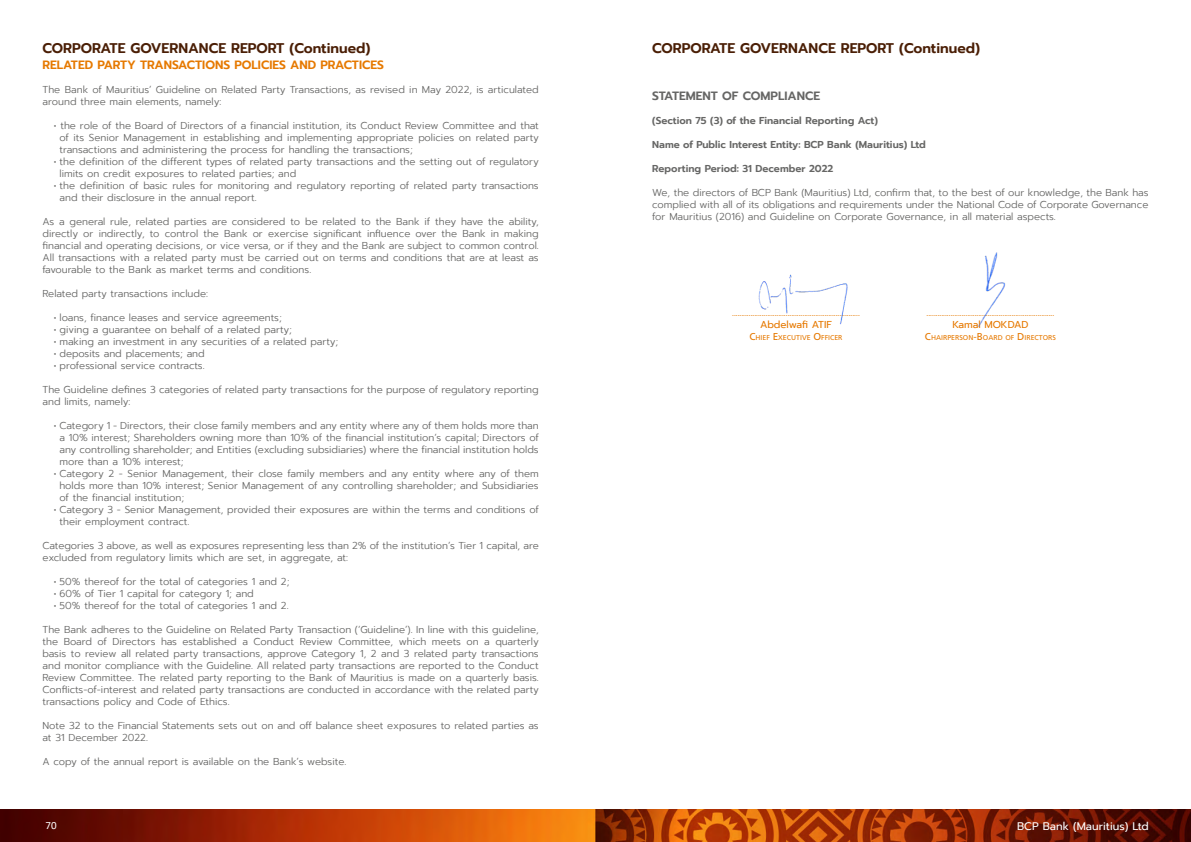
<style>
.page{position:relative;width:1191px;height:842px;background:#fff}
.page>*{position:absolute;margin:0;border:0;box-sizing:border-box;transform-origin:0 0}
.t1{font:600 14px "Prompt";color:#4a1e05}
.t2{font:600 12px "Prompt";color:#e67900}
.t3{font:600 12px "Prompt";color:#666665}
.t4{font:11px "Prompt";color:#fff}
.t5{font:11px "Calibri";color:#fff}
.t6{font:300 10px/12px "Prompt";color:#666665}
.t7{font:10px/12px "Prompt";color:#e67900;text-align:center}
.t8{font:600 10px "Prompt";color:#666665}
.t9{font:7px "Frutiger LT Std";color:#e67900}
.s1{font-size:10px}
</style>
<div class="page">
<img style="left:0;top:810px;width:1191px;height:32px">
<img style="left:758px;top:274px;width:90px;height:51px">
<img style="left:978px;top:252px;width:28px;height:75px">
<h1 class="t1" style="left:43px;top:38px;width:329px">CORPORATE GOVERNANCE REPORT (Continued)</h1>
<p class="t2" style="left:43px;top:55px;width:343px">RELATED PARTY TRANSACTIONS POLICIES AND PRACTICES</p>
<p class="t6" style="left:43px;top:83px;width:498px">The Bank of Mauritius’ Guideline on Related Party Transactions, as revised in May 2022, is articulated around three main elements, namely:</p>
<p class="t6" style="left:60px;top:119px;width:481px;text-align:justify;text-indent:-6px">• the role of the Board of Directors of a financial institution, its Conduct Review Committee and that of its Senior Management in establishing and implementing appropriate policies on related party transactions and administering the process for handling the transactions;</p>
<p class="t6" style="left:60px;top:155px;width:481px;text-indent:-6px">• the definition of the different types of related party transactions and the setting out of regulatory limits on credit exposures to related parties; and</p>
<p class="t6" style="left:60px;top:179px;width:481px;text-indent:-6px">• the definition of basic rules for monitoring and regulatory reporting of related party transactions and their disclosure in the annual report.</p>
<p class="t6" style="left:43px;top:215px;width:498px;text-align:justify">As a general rule, related parties are considered to be related to the Bank if they have the ability, directly or indirectly, to control the Bank or exercise significant influence over the Bank in making financial and operating decisions, or vice versa, or if they and the Bank are subject to common control.<br>All transactions with a related party must be carried out on terms and conditions that are at least as favourable to the Bank as market terms and conditions.</p>
<p class="t6" style="left:43px;top:287px;width:167px">Related party transactions include:</p>
<p class="t6" style="left:54px;top:311px;width:229px">• loans, finance leases and service agreements;</p>
<p class="t6" style="left:54px;top:323px;width:239px">• giving a guarantee on behalf of a related party;</p>
<p class="t6" style="left:54px;top:335px;width:286px">• making an investment in any securities of a related party;</p>
<p class="t6" style="left:54px;top:347px;width:152px">• deposits and placements; and</p>
<p class="t6" style="left:54px;top:359px;width:152px">• professional service contracts.</p>
<p class="t6" style="left:43px;top:383px;width:498px">The Guideline defines 3 categories of related party transactions for the purpose of regulatory reporting and limits, namely:</p>
<p class="t6" style="left:60px;top:419px;width:481px;text-align:justify;text-indent:-6px">• Category 1 - Directors, their close family members and any entity where any of them holds more than a 10% interest; Shareholders owning more than 10% of the financial institution’s capital; Directors of any controlling shareholder; and Entities (excluding subsidiaries) where the financial institution holds more than a 10% interest;</p>
<p class="t6" style="left:60px;top:467px;width:481px;text-align:justify;text-indent:-6px">• Category 2 - Senior Management, their close family members and any entity where any of them holds more than 10% interest; Senior Management of any controlling shareholder; and Subsidiaries of the financial institution;</p>
<p class="t6" style="left:60px;top:503px;width:481px;text-indent:-6px">• Category 3 - Senior Management, provided their exposures are within the terms and conditions of their employment contract.</p>
<p class="t6" style="left:43px;top:539px;width:498px">Categories 3 above, as well as exposures representing less than 2% of the institution’s Tier 1 capital, are excluded from regulatory limits which are set, in aggregate, at:</p>
<p class="t6" style="left:54px;top:575px;width:237px">• 50% thereof for the total of categories 1 and 2;</p>
<p class="t6" style="left:54px;top:587px;width:201px">• 60% of Tier 1 capital for category 1; and</p>
<p class="t6" style="left:54px;top:599px;width:236px">• 50% thereof for the total of categories 1 and 2.</p>
<p class="t6" style="left:43px;top:623px;width:498px;text-align:justify">The Bank adheres to the Guideline on Related Party Transaction (‘Guideline’). In line with this guideline, the Board of Directors has established a Conduct Review Committee, which meets on a quarterly basis to review all related party transactions, approve Category 1, 2 and 3 related party transactions and monitor compliance with the Guideline. All related party transactions are reported to the Conduct Review Committee. The related party reporting to the Bank of Mauritius is made on a quarterly basis.<br>Conflicts-of-interest and related party transactions are conducted in accordance with the related party transactions policy and Code of Ethics.</p>
<p class="t6" style="left:43px;top:719px;width:498px">Note 32 to the Financial Statements sets out on and off balance sheet exposures to related parties as at 31 December 2022.</p>
<p class="t6" style="left:43px;top:755px;width:305px">A copy of the annual report is available on the Bank’s website.</p>
<h1 class="t1" style="left:652px;top:38px;width:329px">CORPORATE GOVERNANCE REPORT (Continued)</h1>
<p class="t3" style="left:652px;top:87px;width:169px">STATEMENT OF COMPLIANCE</p>
<p class="t8" style="left:652px;top:113px;width:227px">(Section 75 (3) of the Financial Reporting Act)</p>
<p class="t8" style="left:652px;top:137px;width:275px">Name of Public Interest Entity: BCP Bank (Mauritius) Ltd</p>
<p class="t8" style="left:652px;top:161px;width:183px">Reporting Period: 31 December 2022</p>
<p class="t6" style="left:652px;top:187px;width:498px;text-align:justify">We, the directors of BCP Bank (Mauritius) Ltd, confirm that, to the best of our knowledge, the Bank has complied with all of its obligations and requirements under the National Code of Corporate Governance for Mauritius (2016) and Guideline on Corporate Governance, in all material aspects.</p>
<p class="t7" style="left:732px;top:307px;width:129px">.....................................................................<br>Abdelwafi ATIF</p>
<p class="t9" style="left:749px;top:334px;width:95px"><span class="s1">C</span>HIEF <span class="s1">E</span>XECUTIVE <span class="s1">O</span>FFICER</p>
<p class="t7" style="left:926px;top:307px;width:129px">.....................................................................<br>Kamal MOKDAD</p>
<p class="t9" style="left:925px;top:334px;width:133px"><span class="s1">C</span>HAIRPERSON<span class="s1">-B</span>OARD OF <span class="s1">D</span> IRECTORS</p>
<p class="t5" style="left:46px;top:817px;width:13px">70</p>
<p class="t4" style="left:1017px;top:818px;width:133px">BCP Bank (Mauritius) Ltd</p>
</div>
